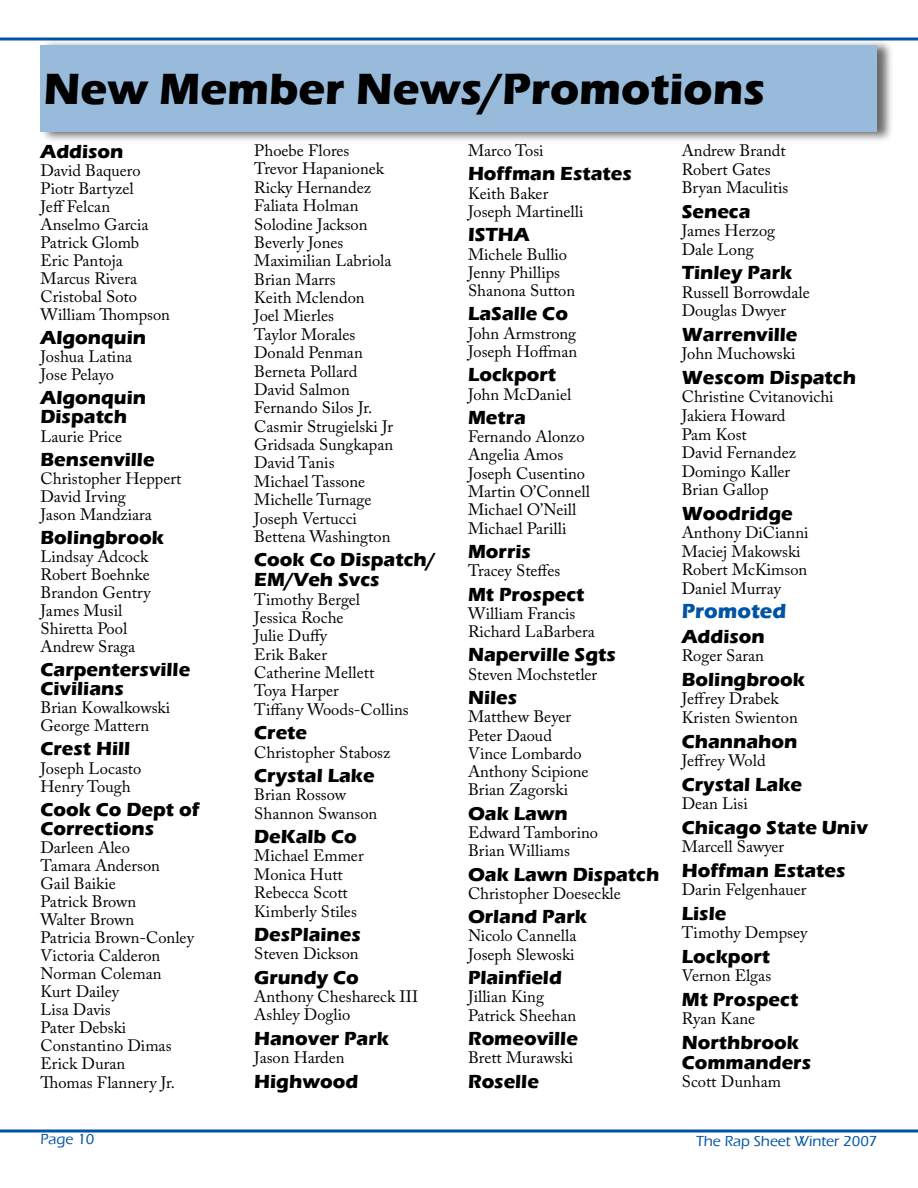
<style>
.page{position:relative;width:918px;height:1188px;background:#fff}
.page>*{position:absolute;margin:0;border:0;box-sizing:border-box;transform-origin:0 0}
.t1{font:700 45px "Eras ITC";color:#000}
.t2{font:700 21px "Eras ITC";color:#0054a4}
.t3{font:700 19.5px/19.5px "Eras ITC";color:#000}
.t4{font:16.5px/18.3px "Adobe Caslon Pro";color:#000}
.t5{font:500 15px "Eras ITC";color:#0054a4}
</style>
<div class="page">
<hr style="left:0;top:38px;width:918px;height:2px;background:#0054a4">
<hr style="left:0;top:1130px;width:918px;height:2px;background:#0054a4">
<div style="left:38px;top:39px;width:856px;height:106px;background:#000;opacity:.59"></div>
<div style="left:40px;top:45px;width:838px;height:87px;background:#99bbdb"></div>
<h1 class="t1" style="left:44px;top:63px;width:723px">New Member News/Promotions</h1>
<p class="t3" style="left:40px;top:141px;width:85px">Addison</p>
<p class="t4" style="left:40px;top:161px;width:131px">David Baquero<br>Piotr Bartyzel<br>Jeff Felcan<br>Anselmo Garcia<br>Patrick Glomb<br>Eric Pantoja<br>Marcus Rivera<br>Cristobal Soto<br>William Thompson</p>
<p class="t3" style="left:40px;top:328px;width:107px">Algonquin</p>
<p class="t4" style="left:40px;top:347px;width:93px">Joshua Latina<br>Jose Pelayo</p>
<p class="t3" style="left:40px;top:388px;width:107px">Algonquin<br>Dispatch</p>
<p class="t4" style="left:40px;top:427px;width:83px">Laurie Price</p>
<p class="t3" style="left:40px;top:449px;width:116px">Bensenville</p>
<p class="t4" style="left:40px;top:469px;width:143px">Christopher Heppert<br>David Irving<br>Jason Mandziara</p>
<p class="t3" style="left:40px;top:527px;width:125px">Bolingbrook</p>
<p class="t4" style="left:40px;top:547px;width:112px">Lindsay Adcock<br>Robert Boehnke<br>Brandon Gentry<br>James Musil<br>Shiretta Pool<br>Andrew Sraga</p>
<p class="t3" style="left:40px;top:660px;width:151px">Carpentersville<br>Civilians</p>
<p class="t4" style="left:40px;top:699px;width:131px">Brian Kowalkowski<br>George Mattern</p>
<p class="t3" style="left:40px;top:739px;width:91px">Crest Hill</p>
<p class="t4" style="left:40px;top:759px;width:102px">Joseph Locasto<br>Henry Tough</p>
<p class="t3" style="left:40px;top:799px;width:161px">Cook Co Dept of<br>Corrections</p>
<p class="t4" style="left:40px;top:838px;width:155px">Darleen Aleo<br>Tamara Anderson<br>Gail Baikie<br>Patrick Brown<br>Walter Brown<br>Patricia Brown-Conley<br>Victoria Calderon<br>Norman Coleman<br>Kurt Dailey<br>Lisa Davis<br>Pater Debski<br>Constantino Dimas<br>Erick Duran<br>Thomas Flannery Jr.</p>
<p class="t4" style="left:254px;top:141px;width:140px">Phoebe Flores<br>Trevor Hapanionek<br>Ricky Hernandez<br>Faliata Holman<br>Solodine Jackson<br>Beverly Jones<br>Maximilian Labriola<br>Brian Marrs<br>Keith Mclendon<br>Joel Mierles<br>Taylor Morales<br>Donald Penman<br>Berneta Pollard<br>David Salmon<br>Fernando Silos Jr.<br>Casmir Strugielski Jr<br>Gridsada Sungkapan<br>David Tanis<br>Michael Tassone<br>Michelle Turnage<br>Joseph Vertucci<br>Bettena Washington</p>
<p class="t3" style="left:254px;top:550px;width:183px">Cook Co Dispatch/<br>EM/Veh Svcs</p>
<p class="t4" style="left:254px;top:590px;width:156px">Timothy Bergel<br>Jessica Roche<br>Julie Duffy<br>Erik Baker<br>Catherine Mellett<br>Toya Harper<br>Tiffany Woods-Collins</p>
<p class="t3" style="left:254px;top:723px;width:54px">Crete</p>
<p class="t4" style="left:254px;top:743px;width:138px">Christopher Stabosz</p>
<p class="t3" style="left:254px;top:766px;width:122px">Crystal Lake</p>
<p class="t4" style="left:254px;top:785px;width:125px">Brian Rossow<br>Shannon Swanson</p>
<p class="t3" style="left:254px;top:827px;width:104px">DeKalb Co</p>
<p class="t4" style="left:254px;top:847px;width:111px">Michael Emmer<br>Monica Hutt<br>Rebecca Scott<br>Kimberly Stiles</p>
<p class="t3" style="left:254px;top:925px;width:108px">DesPlaines</p>
<p class="t4" style="left:254px;top:944px;width:106px">Steven Dickson</p>
<p class="t3" style="left:254px;top:967px;width:106px">Grundy Co</p>
<p class="t4" style="left:254px;top:987px;width:165px">Anthony Cheshareck III<br>Ashley Doglio</p>
<p class="t3" style="left:254px;top:1029px;width:136px">Hanover Park</p>
<p class="t4" style="left:254px;top:1048px;width:92px">Jason Harden</p>
<p class="t3" style="left:254px;top:1071px;width:106px">Highwood</p>
<p class="t4" style="left:468px;top:141px;width:77px">Marco Tosi</p>
<p class="t3" style="left:468px;top:164px;width:165px">Hoffman Estates</p>
<p class="t4" style="left:468px;top:184px;width:117px">Keith Baker<br>Joseph Martinelli</p>
<p class="t3" style="left:468px;top:225px;width:63px">ISTHA</p>
<p class="t4" style="left:468px;top:245px;width:109px">Michele Bullio<br>Jenny Phillips<br>Shanona Sutton</p>
<p class="t3" style="left:468px;top:304px;width:102px">LaSalle Co</p>
<p class="t4" style="left:468px;top:324px;width:111px">John Armstrong<br>Joseph Hoffman</p>
<p class="t3" style="left:468px;top:365px;width:90px">Lockport</p>
<p class="t4" style="left:468px;top:385px;width:105px">John McDaniel</p>
<p class="t3" style="left:468px;top:408px;width:59px">Metra</p>
<p class="t4" style="left:468px;top:427px;width:123px">Fernando Alonzo<br>Angelia Amos<br>Joseph Cusentino<br>Martin O’Connell<br>Michael O’Neill<br>Michael Parilli</p>
<p class="t3" style="left:468px;top:542px;width:64px">Morris</p>
<p class="t4" style="left:468px;top:561px;width:94px">Tracey Steffes</p>
<p class="t3" style="left:468px;top:584px;width:118px">Mt Prospect</p>
<p class="t4" style="left:468px;top:604px;width:128px">William Francis<br>Richard LaBarbera</p>
<p class="t3" style="left:468px;top:645px;width:149px">Naperville Sgts</p>
<p class="t4" style="left:468px;top:665px;width:131px">Steven Mochstetler</p>
<p class="t3" style="left:468px;top:688px;width:51px">Niles</p>
<p class="t4" style="left:468px;top:707px;width:122px">Matthew Beyer<br>Peter Daoud<br>Vince Lombardo<br>Anthony Scipione<br>Brian Zagorski</p>
<p class="t3" style="left:468px;top:804px;width:101px">Oak Lawn</p>
<p class="t4" style="left:468px;top:823px;width:132px">Edward Tamborino<br>Brian Williams</p>
<p class="t3" style="left:468px;top:864px;width:193px">Oak Lawn Dispatch</p>
<p class="t4" style="left:468px;top:884px;width:154px">Christopher Doeseckle</p>
<p class="t3" style="left:468px;top:907px;width:120px">Orland Park</p>
<p class="t4" style="left:468px;top:927px;width:110px">Nicolo Cannella<br>Joseph Slewoski</p>
<p class="t3" style="left:468px;top:968px;width:95px">Plainfield</p>
<p class="t4" style="left:468px;top:987px;width:110px">Jillian King<br>Patrick Sheehan</p>
<p class="t3" style="left:468px;top:1029px;width:111px">Romeoville</p>
<p class="t4" style="left:468px;top:1048px;width:107px">Brett Murawski</p>
<p class="t3" style="left:468px;top:1071px;width:72px">Roselle</p>
<p class="t4" style="left:682px;top:141px;width:108px">Andrew Brandt<br>Robert Gates<br>Bryan Maculitis</p>
<p class="t3" style="left:682px;top:202px;width:70px">Seneca</p>
<p class="t4" style="left:682px;top:221px;width:95px">James Herzog<br>Dale Long</p>
<p class="t3" style="left:682px;top:263px;width:112px">Tinley Park</p>
<p class="t4" style="left:682px;top:283px;width:129px">Russell Borrowdale<br>Douglas Dwyer</p>
<p class="t3" style="left:682px;top:325px;width:117px">Warrenville</p>
<p class="t4" style="left:682px;top:345px;width:115px">John Muchowski</p>
<p class="t3" style="left:682px;top:368px;width:176px">Wescom Dispatch</p>
<p class="t4" style="left:682px;top:388px;width:153px">Christine Cvitanovichi<br>Jakiera Howard<br>Pam Kost<br>David Fernandez<br>Domingo Kaller<br>Brian Gallop</p>
<p class="t3" style="left:682px;top:504px;width:113px">Woodridge</p>
<p class="t4" style="left:682px;top:523px;width:128px">Anthony DiCianni<br>Maciej Makowski<br>Robert McKimson<br>Daniel Murray</p>
<p class="t2" style="left:682px;top:599px;width:106px">Promoted</p>
<p class="t3" style="left:682px;top:627px;width:85px">Addison</p>
<p class="t4" style="left:682px;top:647px;width:84px">Roger Saran</p>
<p class="t3" style="left:682px;top:670px;width:125px">Bolingbrook</p>
<p class="t4" style="left:682px;top:689px;width:118px">Jeffrey Drabek<br>Kristen Swienton</p>
<p class="t3" style="left:682px;top:731px;width:117px">Channahon</p>
<p class="t4" style="left:682px;top:751px;width:85px">Jeffrey Wold</p>
<p class="t3" style="left:682px;top:774px;width:122px">Crystal Lake</p>
<p class="t4" style="left:682px;top:794px;width:68px">Dean Lisi</p>
<p class="t3" style="left:682px;top:817px;width:188px">Chicago State Univ</p>
<p class="t4" style="left:682px;top:837px;width:104px">Marcell Sawyer</p>
<p class="t3" style="left:682px;top:861px;width:165px">Hoffman Estates</p>
<p class="t4" style="left:682px;top:880px;width:126px">Darin Felgenhauer</p>
<p class="t3" style="left:682px;top:904px;width:46px">Lisle</p>
<p class="t4" style="left:682px;top:923px;width:127px">Timothy Dempsey</p>
<p class="t3" style="left:682px;top:947px;width:90px">Lockport</p>
<p class="t4" style="left:682px;top:967px;width:91px">Vernon Elgas</p>
<p class="t3" style="left:682px;top:990px;width:118px">Mt Prospect</p>
<p class="t4" style="left:682px;top:1010px;width:75px">Ryan Kane</p>
<p class="t3" style="left:682px;top:1032px;width:131px;line-height:20.1px">Northbrook<br>Commanders</p>
<p class="t4" style="left:682px;top:1073px;width:101px">Scott Dunham</p>
<p class="t5" style="left:40px;top:1131px;width:55px">Page 10</p>
<p class="t5" style="left:696px;top:1132px;width:183px">The Rap Sheet Winter 2007</p>
</div>
